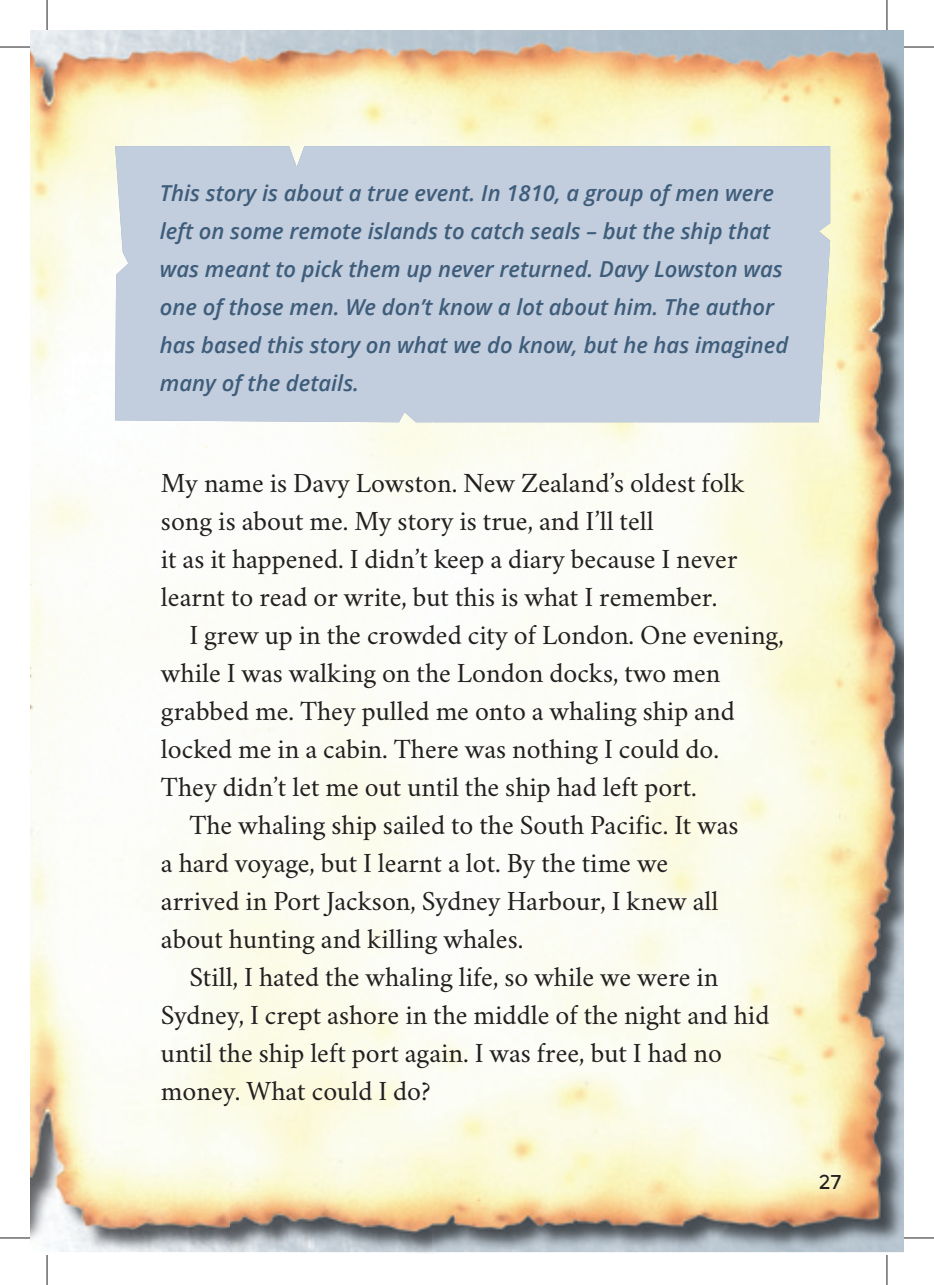
<style>
.page{position:relative;width:934px;height:1285px;background:#fff}
.page>*{position:absolute;margin:0;border:0;box-sizing:border-box;transform-origin:0 0}
.t1{font:28px "Whero";color:#231f20}
.t2{font:italic 600 22px/38px "Open Sans";color:#3e5d7a}
.t3{font:20px "Aronui";color:#231f20}
</style>
<div class="page">
<img style="left:30px;top:46px;width:807px;height:141px">
<img style="left:837px;top:46px;width:66px;height:1206px">
<img style="left:30px;top:400px;width:605px;height:852px">
<img style="left:635px;top:613px;width:203px;height:639px">
<div style="left:115px;top:146px;width:714px;height:276px;background:#c2cdde"></div>
<div style="left:162px;top:184px;width:611px;height:22px;background:#c2cdde"></div>
<div style="left:160px;top:222px;width:610px;height:22px;background:#c2cdde"></div>
<div style="left:161px;top:260px;width:621px;height:22px;background:#c2cdde"></div>
<div style="left:161px;top:298px;width:613px;height:22px;background:#c2cdde"></div>
<div style="left:160px;top:336px;width:628px;height:22px;background:#c2cdde"></div>
<div style="left:160px;top:374px;width:199px;height:22px;background:#c2cdde"></div>
<hr style="left:0;top:47px;width:30px;height:1px;background:#231f20">
<hr style="left:903px;top:47px;width:30px;height:1px;background:#231f20">
<hr style="left:0;top:1237px;width:30px;height:1px;background:#231f20">
<hr style="left:903px;top:1237px;width:30px;height:1px;background:#231f20">
<hr style="left:47px;top:0;width:1px;height:30px;background:#231f20">
<hr style="left:47px;top:1255px;width:1px;height:30px;background:#231f20">
<hr style="left:886px;top:0;width:1px;height:30px;background:#231f20">
<hr style="left:886px;top:1255px;width:1px;height:30px;background:#231f20">
<p class="t2" style="left:160px;top:173px;width:629px">This story is about a true event. In 1810, a group of men were left on some remote islands to catch seals – but the ship that was meant to pick them up never returned. Davy Lowston was one of those men. We don’t know a lot about him. The author has based this story on what we do know, but he has imagined many of the details.</p>
<p class="t1" style="left:161px;top:473px;width:585px">My name is Davy Lowston. New Zealand’s oldest folk</p>
<p class="t1" style="left:161px;top:511px;width:494px">song is about me. My story is true, and I’ll tell</p>
<p class="t1" style="left:161px;top:549px;width:577px">it as it happened. I didn’t keep a diary because I never</p>
<p class="t1" style="left:161px;top:587px;width:558px">learnt to read or write, but this is what I remember.</p>
<p class="t1" style="left:189px;top:625px;width:595px">I grew up in the crowded city of London. One evening,</p>
<p class="t1" style="left:161px;top:663px;width:560px">while I was walking on the London docks, two men</p>
<p class="t1" style="left:161px;top:701px;width:575px">grabbed me. They pulled me onto a whaling ship and</p>
<p class="t1" style="left:161px;top:739px;width:559px">locked me in a cabin. There was nothing I could do.</p>
<p class="t1" style="left:161px;top:777px;width:537px">They didn’t let me out until the ship had left port.</p>
<p class="t1" style="left:189px;top:815px;width:550px">The whaling ship sailed to the South Pacific. It was</p>
<p class="t1" style="left:161px;top:853px;width:508px">a hard voyage, but I learnt a lot. By the time we</p>
<p class="t1" style="left:161px;top:891px;width:559px">arrived in Port Jackson, Sydney Harbour, I knew all</p>
<p class="t1" style="left:161px;top:929px;width:364px">about hunting and killing whales.</p>
<p class="t1" style="left:189px;top:967px;width:530px">Still, I hated the whaling life, so while we were in</p>
<p class="t1" style="left:161px;top:1005px;width:609px">Sydney, I crept ashore in the middle of the night and hid</p>
<p class="t1" style="left:161px;top:1043px;width:562px">until the ship left port again. I was free, but I had no</p>
<p class="t1" style="left:161px;top:1081px;width:271px">money. What could I do?</p>
<p class="t3" style="left:818px;top:1174px;width:24px">27</p>
</div>
